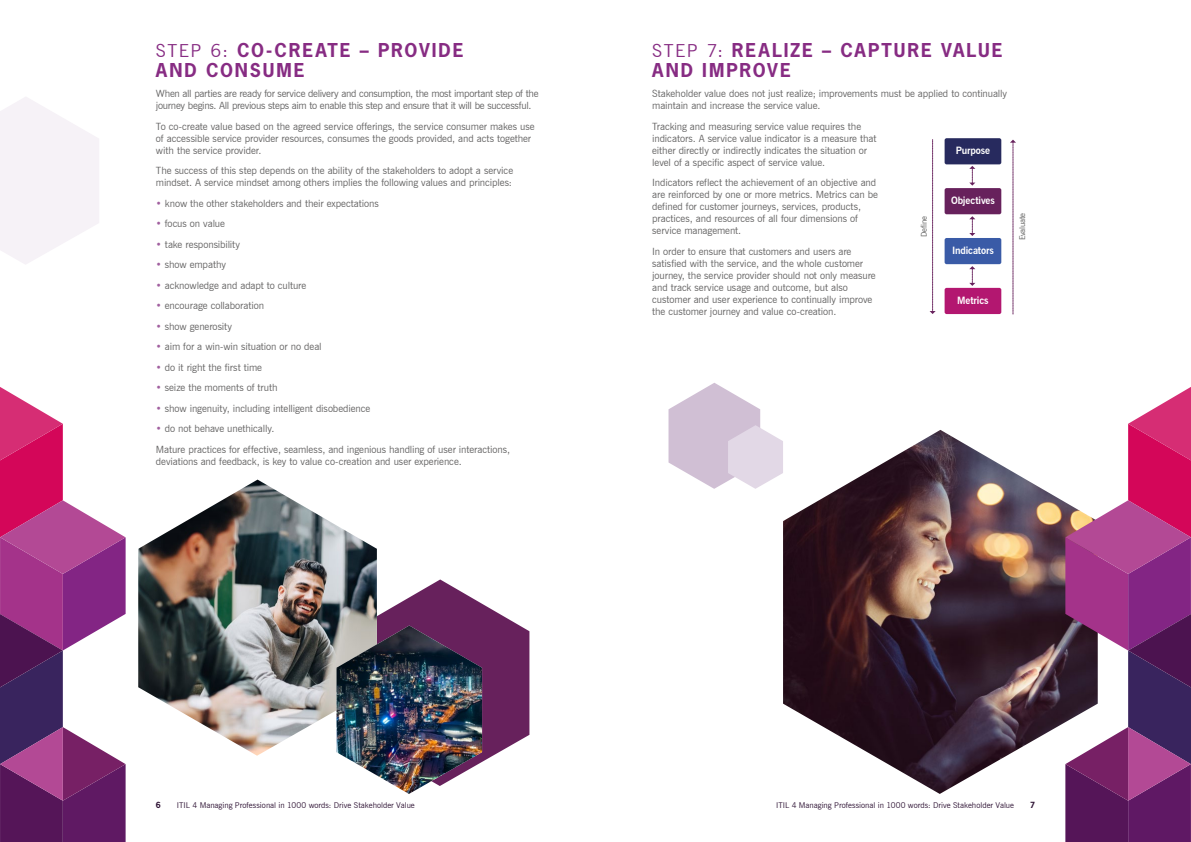
<style>
.page{position:relative;width:1191px;height:842px;background:#fff}
.page>*{position:absolute;margin:0;border:0;box-sizing:border-box;transform-origin:0 0}
.t1{font:700 18px/20px "News Gothic Std";letter-spacing:.105em;color:#872c83}
.t2{font:700 11px "News Gothic BT";letter-spacing:.02em;color:#67215c}
.t3{font:10px/12px "News Gothic BT";letter-spacing:-.01em;color:#646363}
.t4{font:700 10px "News Gothic BT";letter-spacing:-.01em;color:#fff}
.t5{font:8px "News Gothic BT";color:#301536}
.t6{font:8px "News Gothic BT";letter-spacing:-.02em;color:#575756}
.t7{font:700 8px "News Gothic Std";color:#301536}
.s1{font-family:"News Gothic BT";font-weight:400}
.s2{color:#a15f9f}
</style>
<div class="page">
<img style="left:783px;top:430px;width:282px;height:364px">
<svg style="left:0;top:387px;width:126px;height:455px"></svg>
<svg style="left:0;top:97px;width:99px;height:167px"></svg>
<svg style="left:1065px;top:387px;width:126px;height:455px"></svg>
<svg style="left:668px;top:383px;width:115px;height:106px"></svg>
<img style="left:138px;top:480px;width:239px;height:276px">
<svg style="left:336px;top:579px;width:193px;height:183px"></svg>
<img style="left:336px;top:625px;width:146px;height:169px">
<svg style="left:929px;top:140px;width:6px;height:174px"></svg>
<svg style="left:1010px;top:140px;width:6px;height:174px"></svg>
<svg style="left:969px;top:166px;width:6px;height:20px"></svg>
<svg style="left:969px;top:216px;width:6px;height:20px"></svg>
<svg style="left:969px;top:266px;width:6px;height:20px"></svg>
<div style="left:944px;top:138px;width:57px;height:26px;background:#272a5e;border-radius:2px"></div>
<div style="left:944px;top:188px;width:57px;height:26px;background:#67215c;border-radius:2px"></div>
<div style="left:944px;top:238px;width:57px;height:26px;background:#3a5ba7;border-radius:2px"></div>
<div style="left:944px;top:288px;width:57px;height:26px;background:#b31770;border-radius:2px"></div>
<h1 class="t1" style="left:156px;top:39px;width:309px"><span class="s1">STEP 6:</span> CO-CREATE – PROVIDE<br>AND CONSUME</h1>
<p class="t3" style="left:156px;top:87px;width:384px">When all parties are ready for service delivery and consumption, the most important step of the journey begins. All previous steps aim to enable this step and ensure that it will be successful.</p>
<p class="t3" style="left:156px;top:120px;width:380px">To co-create value based on the agreed service offerings, the service consumer makes use of accessible service provider resources, consumes the goods provided, and acts together with the service provider.</p>
<p class="t3" style="left:156px;top:164px;width:359px">The success of this step depends on the ability of the stakeholders to adopt a service mindset. A service mindset among others implies the following values and principles:</p>
<p class="t3" style="left:156px;top:197px;width:224px"><span class="s2">•</span> know the other stakeholders and their expectations</p>
<p class="t3" style="left:156px;top:217px;width:71px"><span class="s2">•</span> focus on value</p>
<p class="t3" style="left:156px;top:238px;width:86px"><span class="s2">•</span> take responsibility</p>
<p class="t3" style="left:156px;top:258px;width:71px"><span class="s2">•</span> show empathy</p>
<p class="t3" style="left:156px;top:279px;width:152px"><span class="s2">•</span> acknowledge and adapt to culture</p>
<p class="t3" style="left:156px;top:299px;width:110px"><span class="s2">•</span> encourage collaboration</p>
<p class="t3" style="left:156px;top:320px;width:78px"><span class="s2">•</span> show generosity</p>
<p class="t3" style="left:156px;top:340px;width:167px"><span class="s2">•</span> aim for a win-win situation or no deal</p>
<p class="t3" style="left:156px;top:361px;width:108px"><span class="s2">•</span> do it right the first time</p>
<p class="t3" style="left:156px;top:381px;width:123px"><span class="s2">•</span> seize the moments of truth</p>
<p class="t3" style="left:156px;top:402px;width:216px"><span class="s2">•</span> show ingenuity, including intelligent disobedience</p>
<p class="t3" style="left:156px;top:418px;width:356px;line-height:20.5px"><span class="s2">•</span> do not behave unethically.<br>Mature practices for effective, seamless, and ingenious handling of user interactions,</p>
<p class="t3" style="left:156px;top:455px;width:307px">deviations and feedback, is key to value co-creation and user experience.</p>
<h1 class="t1" style="left:652px;top:39px;width:352px"><span class="s1">STEP 7:</span> REALIZE – CAPTURE VALUE<br>AND IMPROVE</h1>
<p class="t3" style="left:652px;top:87px;width:356px">Stakeholder value does not just realize; improvements must be applied to continually maintain and increase the service value.</p>
<p class="t3" style="left:652px;top:120px;width:226px">Tracking and measuring service value requires the indicators. A service value indicator is a measure that either directly or indirectly indicates the situation or level of a specific aspect of service value.</p>
<p class="t3" style="left:652px;top:176px;width:227px">Indicators reflect the achievement of an objective and are reinforced by one or more metrics. Metrics can be defined for customer journeys, services, products, practices, and resources of all four dimensions of service management.</p>
<p class="t3" style="left:652px;top:245px;width:225px">In order to ensure that customers and users are satisfied with the service, and the whole customer journey, the service provider should not only measure and track service usage and outcome, but also customer and user experience to continually improve the customer journey and value co-creation.</p>
<p class="t2" style="left:779px;top:85px;width:127px">The ITIL metrics cascade</p>
<p class="t4" style="left:955px;top:145px;width:36px">Purpose</p>
<p class="t4" style="left:951px;top:195px;width:45px">Objectives</p>
<p class="t6" style="left:919px;top:237px;width:23px;rotate:-90deg">Define</p>
<p class="t6" style="left:1017px;top:240px;width:29px;rotate:-90deg">Evaluate</p>
<p class="t4" style="left:952px;top:245px;width:43px">Indicators</p>
<p class="t4" style="left:957px;top:294px;width:33px">Metrics</p>
<p class="t7" style="left:156px;top:800px;width:6px">6</p>
<p class="t5" style="left:177px;top:800px;width:239px">ITIL 4 Managing Professional in 1000 words: Drive Stakeholder Value</p>
<p class="t5" style="left:776px;top:800px;width:239px">ITIL 4 Managing Professional in 1000 words: Drive Stakeholder Value</p>
<p class="t7" style="left:1030px;top:800px;width:6px">7</p>
</div>
